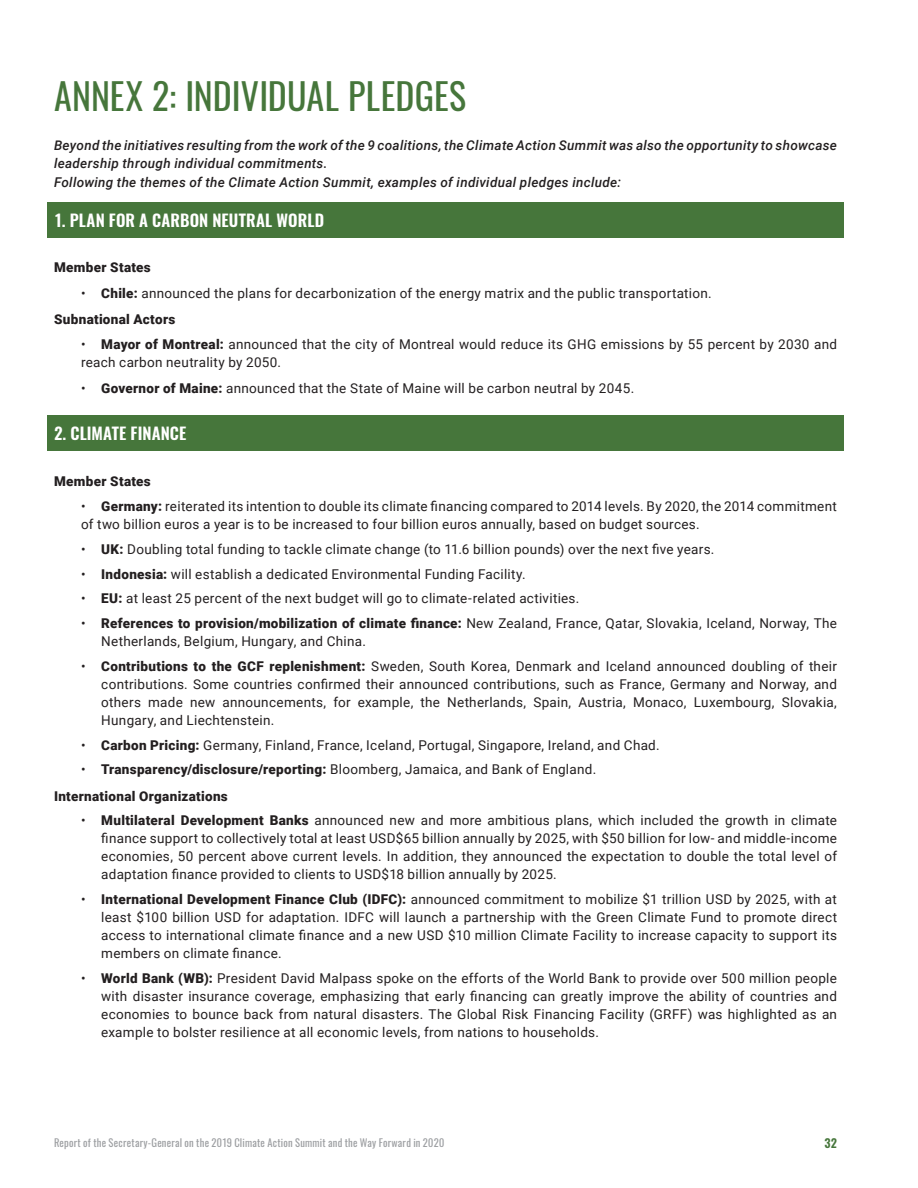
<style>
.page{position:relative;width:918px;height:1188px;background:#fff}
.page>*{position:absolute;margin:0;border:0;box-sizing:border-box;transform-origin:0 0}
.BODY_BASIC{font:36px "Oswald";letter-spacing:.005em;color:#46763b}
.annex_chapter{font:600 16.5px "Oswald";letter-spacing:.01em;color:#fff}
.t1{font:13.5px/18px "Roboto";letter-spacing:.02em;color:#231f20;text-align:justify}
.annex_text{font:italic 500 13.5px/18px "Roboto";letter-spacing:.025em;color:#231f20}
.annex_black_small_ti{font:900 13.5px "Roboto";letter-spacing:.025em;color:#231f20}
.t2{font:600 12px "Oswald";color:#46763b}
.t3{font:10.5px "Oswald";letter-spacing:.02em;color:#9d9fa2}
.s1{font-weight:900}
</style>
<div class="page">
<div style="left:47px;top:202px;width:797px;height:36px;background:#46763b"></div>
<div style="left:47px;top:415px;width:797px;height:36px;background:#46763b"></div>
<p class="BODY_BASIC" style="left:54px;top:72px;width:414px">ANNEX 2: INDIVIDUAL PLEDGES</p>
<p class="annex_text" style="left:54px;top:135px;width:785px">Beyond the initiatives resulting from the work of the 9 coalitions, the Climate Action Summit was also the opportunity to showcase leadership through individual commitments.</p>
<p class="annex_text" style="left:54px;top:173px;width:569px">Following the themes of the Climate Action Summit, examples of individual pledges include:</p>
<p class="annex_chapter" style="left:54px;top:209px;width:272px">1. PLAN FOR A CARBON NEUTRAL WORLD</p>
<p class="annex_black_small_ti" style="left:54px;top:257px;width:98px">Member States</p>
<p class="t1" style="left:81px;top:284px;width:632px">• <span class="s1">Chile:</span> announced the plans for decarbonization of the energy matrix and the public transportation.</p>
<p class="annex_black_small_ti" style="left:54px;top:310px;width:123px">Subnational Actors</p>
<p class="t1" style="left:81px;top:335px;width:758px">• <span class="s1">Mayor of Montreal:</span> announced that the city of Montreal would reduce its GHG emissions by 55 percent by 2030 and reach carbon neutrality by 2050.</p>
<p class="t1" style="left:81px;top:379px;width:555px">• <span class="s1">Governor of Maine:</span> announced that the State of Maine will be carbon neutral by 2045.</p>
<p class="annex_chapter" style="left:54px;top:422px;width:134px">2. CLIMATE FINANCE</p>
<p class="annex_black_small_ti" style="left:54px;top:472px;width:98px">Member States</p>
<p class="t1" style="left:81px;top:497px;width:757px">• <span class="s1">Germany:</span> reiterated its intention to double its climate financing compared to 2014 levels. By 2020, the 2014 commitment of two billion euros a year is to be increased to four billion euros annually, based on budget sources.</p>
<p class="t1" style="left:81px;top:539px;width:635px">• <span class="s1">UK:</span> Doubling total funding to tackle climate change (to 11.6 billion pounds) over the next five years.</p>
<p class="t1" style="left:81px;top:564px;width:446px">• <span class="s1">Indonesia:</span> will establish a dedicated Environmental Funding Facility.</p>
<p class="t1" style="left:81px;top:589px;width:500px">• <span class="s1">EU:</span> at least 25 percent of the next budget will go to climate-related activities.</p>
<p class="t1" style="left:101px;top:614px;width:737px;text-indent:-20px">• <span class="s1">References to provision/mobilization of climate finance:</span> New Zealand, France, Qatar, Slovakia, Iceland, Norway, The<br>Netherlands, Belgium, Hungary, and China.</p>
<p class="t1" style="left:101px;top:656px;width:737px;text-indent:-20px">• <span class="s1">Contributions to the GCF replenishment:</span> Sweden, South Korea, Denmark and Iceland announced doubling of their contributions. Some countries confirmed their announced contributions, such as France, Germany and Norway, and others made new announcements, for example, the Netherlands, Spain, Austria, Monaco, Luxembourg, Slovakia, Hungary, and Liechtenstein.</p>
<p class="t1" style="left:81px;top:735px;width:580px">• <span class="s1">Carbon Pricing:</span> Germany, Finland, France, Iceland, Portugal, Singapore, Ireland, and Chad.</p>
<p class="t1" style="left:81px;top:760px;width:517px">• <span class="s1">Transparency/disclosure/reporting:</span> Bloomberg, Jamaica, and Bank of England.</p>
<p class="annex_black_small_ti" style="left:54px;top:786px;width:175px">International Organizations</p>
<p class="t1" style="left:101px;top:811px;width:737px;text-indent:-20px">• <span class="s1">Multilateral Development Banks</span> announced new and more ambitious plans, which included the growth in climate finance support to collectively total at least USD$65 billion annually by 2025, with $50 billion for low- and middle-income economies, 50 percent above current levels. In addition, they announced the expectation to double the total level of adaptation finance provided to clients to USD$18 billion annually by 2025.</p>
<p class="t1" style="left:101px;top:890px;width:737px;text-indent:-20px">• <span class="s1">International Development Finance Club (IDFC):</span> announced commitment to mobilize $1 trillion USD by 2025, with at least $100 billion USD for adaptation. IDFC will launch a partnership with the Green Climate Fund to promote direct access to international climate finance and a new USD $10 million Climate Facility to increase capacity to support its members on climate finance.</p>
<p class="t1" style="left:101px;top:968px;width:737px;text-indent:-20px">• <span class="s1">World Bank (WB):</span> President David Malpass spoke on the efforts of the World Bank to provide over 500 million people with disaster insurance coverage, emphasizing that early financing can greatly improve the ability of countries and economies to bounce back from natural disasters. The Global Risk Financing Facility (GRFF) was highlighted as an example to bolster resilience at all economic levels, from nations to households.</p>
<p class="t3" style="left:54px;top:1135px;width:392px">Report of the Secretary-General on the 2019 Climate Action Summit and the Way Forward in 2020</p>
<p class="t2" style="left:824px;top:1134px;width:14px">32</p>
</div>
